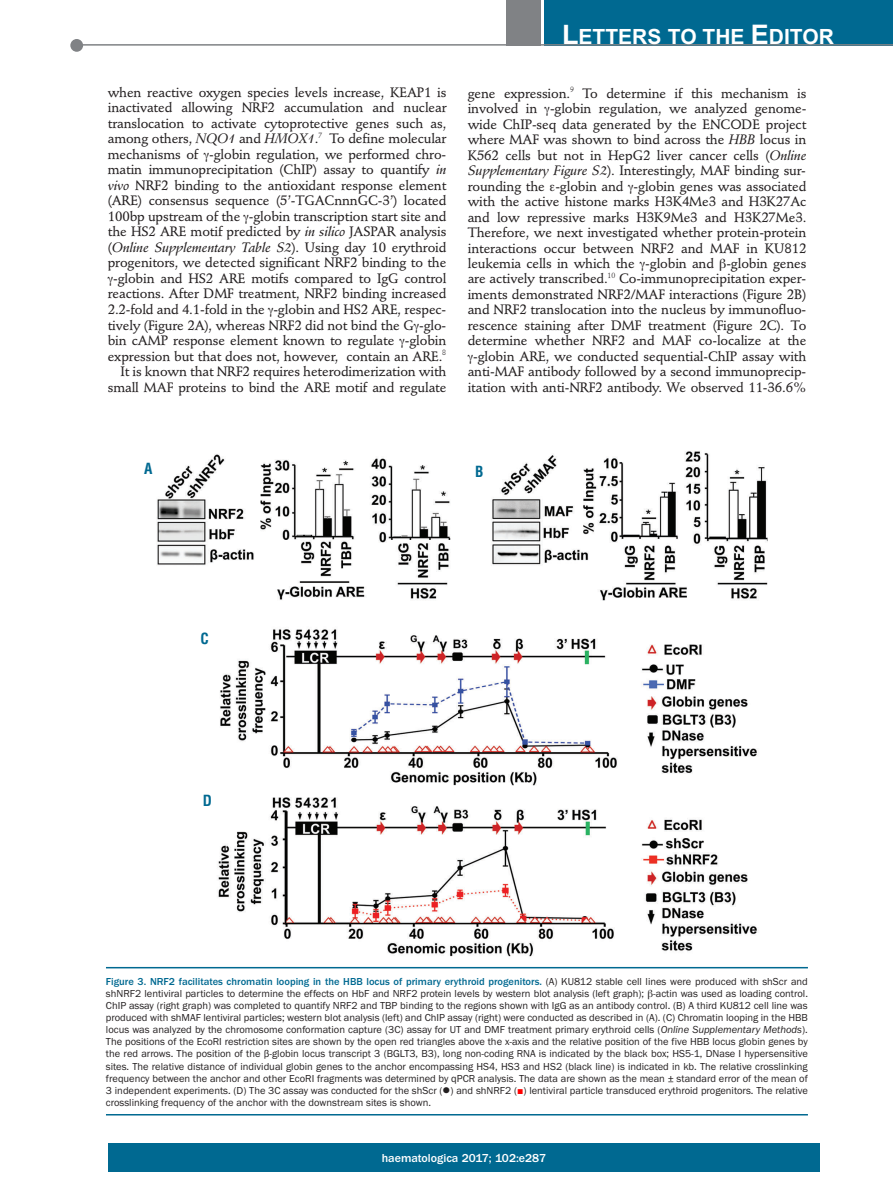
<style>
.page{position:relative;width:893px;height:1191px;background:#fff}
.page>*{position:absolute;margin:0;border:0;box-sizing:border-box;transform-origin:0 0}
.t1{font:700 21px "Arial";color:#fff}
.t2{font:700 condensed 15px "Helvetica";color:#006991}
.t3{font:500 13.5px/15.5px "Stempel Schneidler";letter-spacing:-.01em;color:#231f20;text-align:justify}
.t4{font:italic 13.5px "Stempel Schneidler Med";letter-spacing:-.01em;color:#231f20}
.t5{font:500 12px "Franklin Gothic";color:#fff}
.t6{font:10.5px/12px "Franklin Gothic";color:#231f20;text-align:justify}
.s1{font-family:"Stempel Schneidler Med";font-weight:400;font-style:italic}
.s2{font-family:"Stempel Schneidler";font-weight:500;font-style:normal}
.s3{font-size:27px}
.s4{font-weight:500;color:#006991}
.s5{font-style:italic}
.s6{color:#f00}
</style>
<div class="page">
<div style="left:107px;top:1143px;width:713px;height:28px;background:#006991"></div>
<div style="left:544px;top:0;width:349px;height:45px;background:#006991"></div>
<div style="left:506px;top:0;width:34px;height:45px;background:#808285"></div>
<div style="left:70px;top:39px;width:13px;height:13px;background:#808285;border-radius:50%"></div>
<hr style="left:78px;top:44px;width:815px;height:2px;background:#808285">
<hr style="left:106px;top:967px;width:702px;height:1px;background:#006991">
<hr style="left:106px;top:1114px;width:702px;height:1px;background:#006991">
<img style="left:157px;top:451px;width:611px;height:506px">
<p class="t3" style="left:108px;top:86px;width:340px">when reactive oxygen species levels increase, KEAP1 is inactivated allowing NRF2 accumulation and nuclear translocation to activate cytoprotective genes such as, among others, <span class="s1">NQO1</span> and <span class="s1">HMOX1</span>.<sup>7</sup> To define molecular mechanisms of -globin regulation, we performed chro&shy;matin immunoprecipitation (ChIP) assay to quantify <span class="s1">in vivo</span> NRF2 binding to the antioxidant response element (ARE) consensus sequence (5’-TGACnnnGC-3’) located 100bp upstream of the -globin transcription start site and the HS2 ARE motif predicted by <span class="s1">in silico</span> JASPAR analysis</p>
<p class="t4" style="left:108px;top:242px;width:340px"><span class="s2">(</span>Online Supplementary Table S2<span class="s2">). Using day 10 erythroid</span></p>
<p class="t3" style="left:108px;top:256px;width:340px;text-align:right">progenitors, we detected significant NRF2 binding to the -globin and HS2 ARE motifs compared to IgG control reactions. After DMF treatment, NRF2 binding increased 2.2-fold and 4.1-fold in the -globin and HS2 ARE, respec&shy;tively (Figure 2A), whereas NRF2 did not bind the G -glo&shy;bin cAMP response element known to regulate -globin expression but that does not, however, contain an ARE.<sup>8<br></sup>It is known that NRF2 requires heterodimerization with small MAF proteins to bind the ARE motif and regulate</p>
<h1 class="t1" style="left:562px;top:25px;width:273px"><span class="s3">L</span>ETTERS TO THE <span class="s3">E</span>DITOR</h1>
<p class="t3" style="left:468px;top:87px;width:340px;text-align:center">gene expression.<sup>9</sup> To determine if this mechanism is involved in -globin regulation, we analyzed genome&shy;wide ChIP-seq data generated by the ENCODE project where MAF was shown to bind across the <span class="s1">HBB</span> locus in K562 cells but not in HepG2 liver cancer cells (<span class="s1">Online Supplementary Figure S2</span>). Interestingly, MAF binding sur&shy;rounding the -globin and -globin genes was associated with the active histone marks H3K4Me3 and H3K27Ac and low repressive marks H3K9Me3 and H3K27Me3.<br>Therefore, we next investigated whether protein-protein interactions occur between NRF2 and MAF in KU812 leukemia cells in which the -globin and -globin genes are actively transcribed.<sup>10</sup> Co-immunoprecipitation exper&shy;iments demonstrated NRF2/MAF interactions (Figure 2B) and NRF2 translocation into the nucleus by immunofluo&shy;rescence staining after DMF treatment (Figure 2C). To determine whether NRF2 and MAF co-localize at the -globin ARE, we conducted sequential-ChIP assay with anti-MAF antibody followed by a second immunoprecip&shy;itation with anti-NRF2 antibody. We observed 11-36.6%</p>
<p class="t2" style="left:144px;top:459px;width:10px">A</p>
<p class="t2" style="left:475px;top:463px;width:10px">B</p>
<p class="t2" style="left:201px;top:630px;width:10px">C</p>
<p class="t2" style="left:203px;top:792px;width:11px">D</p>
<p class="t6" style="left:106px;top:975px;width:703px"><span class="s4">Figure 3. NRF2 facilitates chromatin looping in the HBB locus of primary erythroid progenitors.</span> (A) KU812 stable cell lines were produced with shScr and shNRF2 lentiviral particles to determine the effects on HbF and NRF2 protein levels by western blot analysis (left graph); -actin was used as loading control.<br>ChIP assay (right graph) was completed to quantify NRF2 and TBP binding to the regions shown with IgG as an antibody control. (B) A third KU812 cell line was produced with shMAF lentiviral particles; western blot analysis (left) and ChIP assay (right) were conducted as described in (A). (C) Chromatin looping in the HBB locus was analyzed by the chromosome conformation capture (3C) assay for UT and DMF treatment primary erythroid cells (<span class="s5">Online Supplementary Methods</span>).<br>The positions of the EcoRI restriction sites are shown by the open red triangles above the x-axis and the relative position of the five HBB locus globin genes by the red arrows. The position of the β-globin locus transcript 3 (BGLT3, B3), long non-coding RNA is indicated by the black box; HS5-1, DNase I hypersensitive sites. The relative distance of individual globin genes to the anchor encompassing HS4, HS3 and HS2 (black line) is indicated in kb. The relative crosslinking frequency between the anchor and other EcoRI fragments was determined by qPCR analysis. The data are shown as the mean ± standard error of the mean of 3 independent experiments. (D) The 3C assay was conducted for the shScr (●) and shNRF2 (<span class="s6">■</span>) lentiviral particle transduced erythroid progenitors. The relative crosslinking frequency of the anchor with the downstream sites is shown.</p>
<p class="t5" style="left:382px;top:1150px;width:166px">haematologica 2017; 102:e287</p>
</div>
